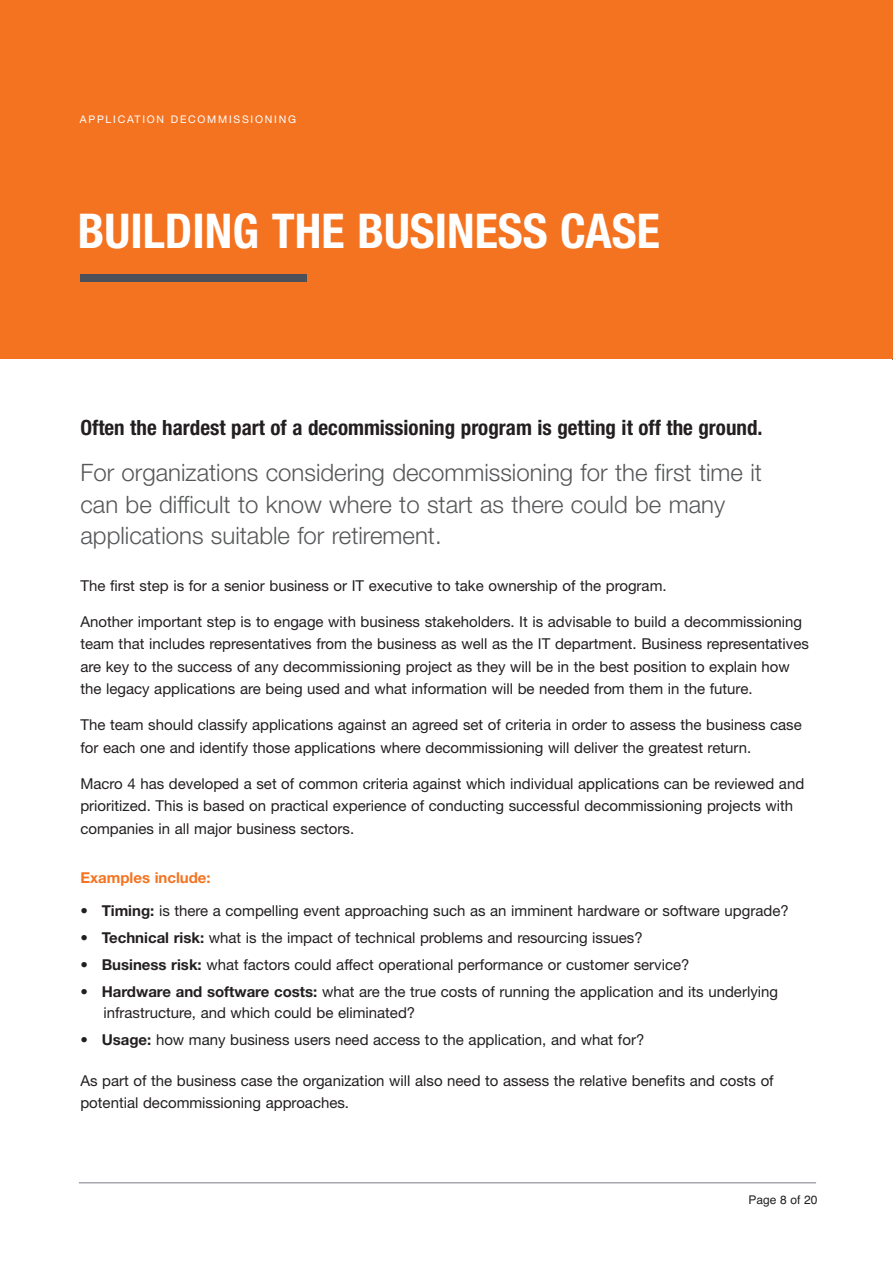
<style>
.page{position:relative;width:893px;height:1263px;background:#fff}
.page>*{position:absolute;margin:0;border:0;box-sizing:border-box;transform-origin:0 0}
.t1{font:700 condensed 48px "Helvetica Neue";color:#fff}
.t2{font:300 24px/31.5px "Helvetica Neue";color:#57585a}
.t3{font:700 condensed 21px "Helvetica Neue";color:#231f20}
.t4{font:15px/22.5px "Helvetica Neue";color:#231f20}
.t5{font:700 15px "Helvetica Neue";color:#f47321}
.t6{font:12px "Helvetica";color:#231f20}
.t7{font:10.5px "Helvetica Neue";letter-spacing:.165em;color:#fff}
.s1{font-weight:700}
</style>
<div class="page">
<hr style="left:892px;top:0;width:1px;height:360px;background:#6c6d70">
<div style="left:0;top:0;width:893px;height:359px;background:#f47321"></div>
<div style="left:81px;top:274px;width:226px;height:7px;background:#4c5159"></div>
<hr style="left:79px;top:1182px;width:737px;height:1px;background:#a8a9ad">
<p class="t7" style="left:80px;top:115px;width:217px">APPLICATION DECOMMISSIONING</p>
<h1 class="t1" style="left:78px;top:213px;width:584px">BUILDING THE BUSINESS CASE</h1>
<h3 class="t3" style="left:80px;top:420px;width:684px">Often the hardest part of a decommissioning program is getting it off the ground.</h3>
<h2 class="t2" style="left:80px;top:459px;width:683px">For organizations considering decommissioning for the first time it can be difficult to know where to start as there could be many applications suitable for retirement.</h2>
<p class="t4" style="left:80px;top:576px;width:588px">The first step is for a senior business or IT executive to take ownership of the program.</p>
<p class="t4" style="left:80px;top:612px;width:730px">Another important step is to engage with business stakeholders. It is advisable to build a decommissioning team that includes representatives from the business as well as the IT department. Business representatives are key to the success of any decommissioning project as they will be in the best position to explain how the legacy applications are being used and what information will be needed from them in the future.</p>
<p class="t4" style="left:80px;top:715px;width:723px">The team should classify applications against an agreed set of criteria in order to assess the business case for each one and identify those applications where decommissioning will deliver the greatest return.</p>
<p class="t4" style="left:80px;top:774px;width:725px">Macro 4 has developed a set of common criteria against which individual applications can be reviewed and prioritized. This is based on practical experience of conducting successful decommissioning projects with companies in all major business sectors.</p>
<p class="t5" style="left:80px;top:872px;width:132px">Examples include:</p>
<p class="t4" style="left:80px;top:901px;width:710px"><span class="s1">• Timing:</span> is there a compelling event approaching such as an imminent hardware or software upgrade?</p>
<p class="t4" style="left:80px;top:928px;width:564px"><span class="s1">• Technical risk:</span> what is the impact of technical problems and resourcing issues?</p>
<p class="t4" style="left:80px;top:955px;width:611px"><span class="s1">• Business risk:</span> what factors could affect operational performance or customer service?</p>
<p class="t4" style="left:103px;top:983px;width:676px;line-height:21px;text-indent:-23px"><span class="s1">• Hardware and software costs:</span> what are the true costs of running the application and its underlying infrastructure, and which could be eliminated?</p>
<p class="t4" style="left:80px;top:1030px;width:565px"><span class="s1">• Usage:</span> how many business users need access to the application, and what for?</p>
<p class="t4" style="left:80px;top:1071px;width:695px">As part of the business case the organization will also need to assess the relative benefits and costs of potential decommissioning approaches.</p>
<p class="t6" style="left:748px;top:1195px;width:71px">Page 8 of 20</p>
</div>
